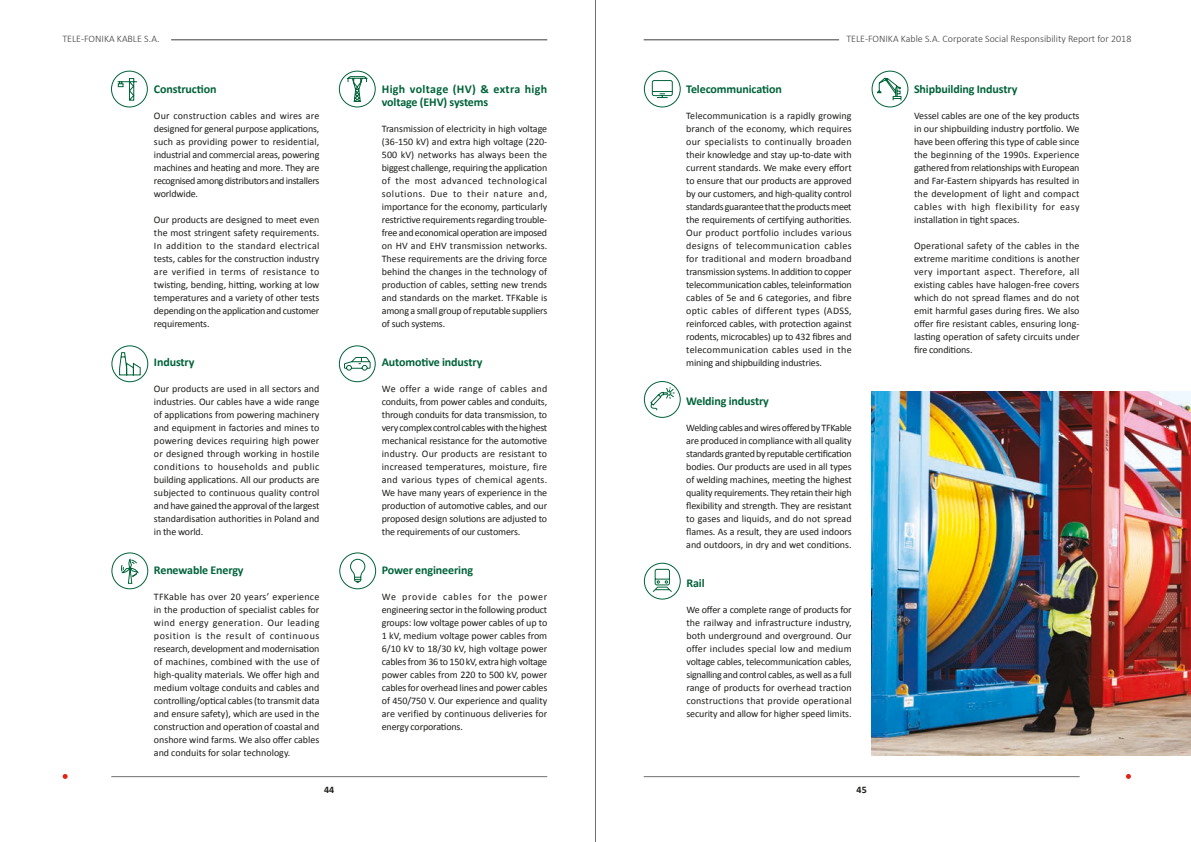
<style>
.page{position:relative;width:1191px;height:842px;background:#fff}
.page>*{position:absolute;margin:0;border:0;box-sizing:border-box;transform-origin:0 0}
.t1{font:700 12px "Calibri";letter-spacing:-.01em;color:#00633a}
.t2{font:700 12px/13px "Calibri";letter-spacing:.01em;color:#00633a}
.t3{font:10px/13px "Calibri";letter-spacing:-.015em;color:#1d1d1b;text-align:justify}
.t4{font:300 10px "Calibri";color:#3d3d3c}
.t5{font:700 10px "Calibri";color:#1d1d1b}
</style>
<div class="page">
<svg style="left:63px;top:774px;width:5px;height:5px"></svg>
<svg style="left:1126px;top:774px;width:5px;height:5px"></svg>
<hr style="left:111px;top:776px;width:436px;height:1px;background:#70706f">
<hr style="left:171px;top:40px;width:376px;height:1px;background:#3d3d3c">
<hr style="left:643px;top:40px;width:196px;height:1px;background:#3d3d3c">
<hr style="left:643px;top:776px;width:436px;height:1px;background:#70706f">
<div style="left:644px;top:71px;width:36px;height:36px;border:1px solid #00633a;border-radius:50%"></div>
<div style="left:339px;top:71px;width:37px;height:36px;border:1px solid #00633a;border-radius:50%"></div>
<div style="left:871px;top:71px;width:37px;height:36px;border:1px solid #00633a;border-radius:50%"></div>
<div style="left:339px;top:345px;width:37px;height:37px;border:1px solid #00633a;border-radius:50%"></div>
<div style="left:111px;top:552px;width:37px;height:37px;border:1px solid #00633a;border-radius:50%"></div>
<div style="left:111px;top:345px;width:37px;height:37px;border:1px solid #00633a;border-radius:50%"></div>
<div style="left:339px;top:552px;width:37px;height:37px;border:1px solid #00633a;border-radius:50%"></div>
<svg style="left:651px;top:80px;width:22px;height:19px"></svg>
<svg style="left:876px;top:77px;width:26px;height:24px"></svg>
<svg style="left:347px;top:76px;width:22px;height:27px"></svg>
<svg style="left:121px;top:558px;width:18px;height:26px"></svg>
<svg style="left:344px;top:357px;width:27px;height:14px"></svg>
<div style="left:644px;top:563px;width:36px;height:37px;border:1px solid #00633a;border-radius:50%"></div>
<div style="left:644px;top:381px;width:36px;height:37px;border:1px solid #00633a;border-radius:50%"></div>
<svg style="left:649px;top:386px;width:26px;height:25px"></svg>
<img style="left:871px;top:392px;width:320px;height:364px">
<div style="left:111px;top:71px;width:37px;height:36px;border:1px solid #00633a;border-radius:50%"></div>
<svg style="left:117px;top:78px;width:20px;height:23px"></svg>
<svg style="left:350px;top:558px;width:16px;height:25px"></svg>
<svg style="left:119px;top:352px;width:22px;height:24px"></svg>
<svg style="left:652px;top:568px;width:20px;height:24px"></svg>
<hr style="left:595px;top:0;width:1px;height:842px;background:#70706f">
<p class="t4" style="left:62px;top:32px;width:99px">TELE-FONIKA KABLE S.A.</p>
<p class="t4" style="left:846px;top:32px;width:286px">TELE-FONIKA Kable S.A. Corporate Social Responsibility Report for 2018</p>
<p class="t2" style="left:382px;top:82px;width:167px">High voltage (HV) &amp; extra high voltage (EHV) systems</p>
<p class="t3" style="left:382px;top:122px;width:167px">Transmission of electricity in high voltage (36-150 kV) and extra high voltage (220- 500 kV) networks has always been the biggest challenge, requiring the application of the most advanced technological solutions. Due to their nature and, importance for the economy, particularly restrictive requirements regarding trouble&shy;free and economical operation are imposed on HV and EHV transmission networks.<br>These requirements are the driving force behind the changes in the technology of production of cables, setting new trends and standards on the market. TFKable is among a small group of reputable suppliers of such systems.</p>
<p class="t1" style="left:686px;top:80px;width:97px">Telecommunication</p>
<p class="t3" style="left:686px;top:109px;width:167px">Telecommunication is a rapidly growing branch of the economy, which requires our specialists to continually broaden their knowledge and stay up-to-date with current standards. We make every effort to ensure that our products are approved by our customers, and high-quality control standards guarantee that the products meet the requirements of certifying authorities.<br>Our product portfolio includes various designs of telecommunication cables for traditional and modern broadband transmission systems. In addition to copper telecommunication cables, teleinformation cables of 5e and 6 categories, and fibre optic cables of different types (ADSS, reinforced cables, with protection against rodents, microcables) up to 432 fibres and telecommunication cables used in the mining and shipbuilding industries.</p>
<p class="t1" style="left:154px;top:80px;width:64px">Construction</p>
<p class="t3" style="left:154px;top:109px;width:167px">Our construction cables and wires are designed for general purpose applications, such as providing power to residential, industrial and commercial areas, powering machines and heating and more. They are recognised among distributors and installers worldwide.</p>
<p class="t3" style="left:154px;top:213px;width:167px">Our products are designed to meet even the most stringent safety requirements.<br>In addition to the standard electrical tests, cables for the construction industry are verified in terms of resistance to twisting, bending, hitting, working at low temperatures and a variety of other tests depending on the application and customer requirements.</p>
<p class="t1" style="left:154px;top:353px;width:42px">Industry</p>
<p class="t3" style="left:154px;top:382px;width:167px">Our products are used in all sectors and industries. Our cables have a wide range of applications from powering machinery and equipment in factories and mines to powering devices requiring high power or designed through working in hostile conditions to households and public building applications. All our products are subjected to continuous quality control and have gained the approval of the largest standardisation authorities in Poland and in the world.</p>
<p class="t1" style="left:686px;top:392px;width:84px">Welding industry</p>
<p class="t1" style="left:382px;top:353px;width:102px">Automotive industry</p>
<p class="t3" style="left:382px;top:382px;width:167px">We offer a wide range of cables and conduits, from power cables and conduits, through conduits for data transmission, to very complex control cables with the highest mechanical resistance for the automotive industry. Our products are resistant to increased temperatures, moisture, fire and various types of chemical agents.<br>We have many years of experience in the production of automotive cables, and our proposed design solutions are adjusted to the requirements of our customers.</p>
<p class="t3" style="left:686px;top:421px;width:167px">Welding cables and wires offered by TFKable are produced in compliance with all quality standards granted by reputable certification bodies. Our products are used in all types of welding machines, meeting the highest quality requirements. They retain their high flexibility and strength. They are resistant to gases and liquids, and do not spread flames. As a result, they are used indoors and outdoors, in dry and wet conditions.</p>
<p class="t1" style="left:154px;top:561px;width:91px">Renewable Energy</p>
<p class="t3" style="left:154px;top:590px;width:167px">TFKable has over 20 years’ experience in the production of specialist cables for wind energy generation. Our leading position is the result of continuous research, development and modernisation of machines, combined with the use of high-quality materials. We offer high and medium voltage conduits and cables and controlling/optical cables (to transmit data and ensure safety), which are used in the construction and operation of coastal and onshore wind farms. We also offer cables and conduits for solar technology.</p>
<p class="t1" style="left:382px;top:561px;width:93px">Power engineering</p>
<p class="t3" style="left:382px;top:590px;width:167px">We provide cables for the power engineering sector in the following product groups: low voltage power cables of up to 1 kV, medium voltage power cables from 6/10 kV to 18/30 kV, high voltage power cables from 36 to 150 kV, extra high voltage power cables from 220 to 500 kV, power cables for overhead lines and power cables of 450/750 V. Our experience and quality are verified by continuous deliveries for energy corporations.</p>
<p class="t1" style="left:686px;top:574px;width:20px">Rail</p>
<p class="t3" style="left:686px;top:603px;width:167px">We offer a complete range of products for the railway and infrastructure industry, both underground and overground. Our offer includes special low and medium voltage cables, telecommunication cables, signalling and control cables, as well as a full range of products for overhead traction constructions that provide operational security and allow for higher speed limits.</p>
<p class="t5" style="left:324px;top:782px;width:12px">44</p>
<p class="t5" style="left:856px;top:782px;width:12px">45</p>
<p class="t1" style="left:914px;top:80px;width:105px">Shipbuilding Industry</p>
<p class="t3" style="left:914px;top:109px;width:167px">Vessel cables are one of the key products in our shipbuilding industry portfolio. We have been offering this type of cable since the beginning of the 1990s. Experience gathered from relationships with European and Far-Eastern shipyards has resulted in the development of light and compact cables with high flexibility for easy installation in tight spaces.</p>
<p class="t3" style="left:914px;top:239px;width:167px">Operational safety of the cables in the extreme maritime conditions is another very important aspect. Therefore, all existing cables have halogen-free covers which do not spread flames and do not emit harmful gases during fires. We also offer fire resistant cables, ensuring long&shy;lasting operation of safety circuits under fire conditions.</p>
</div>
